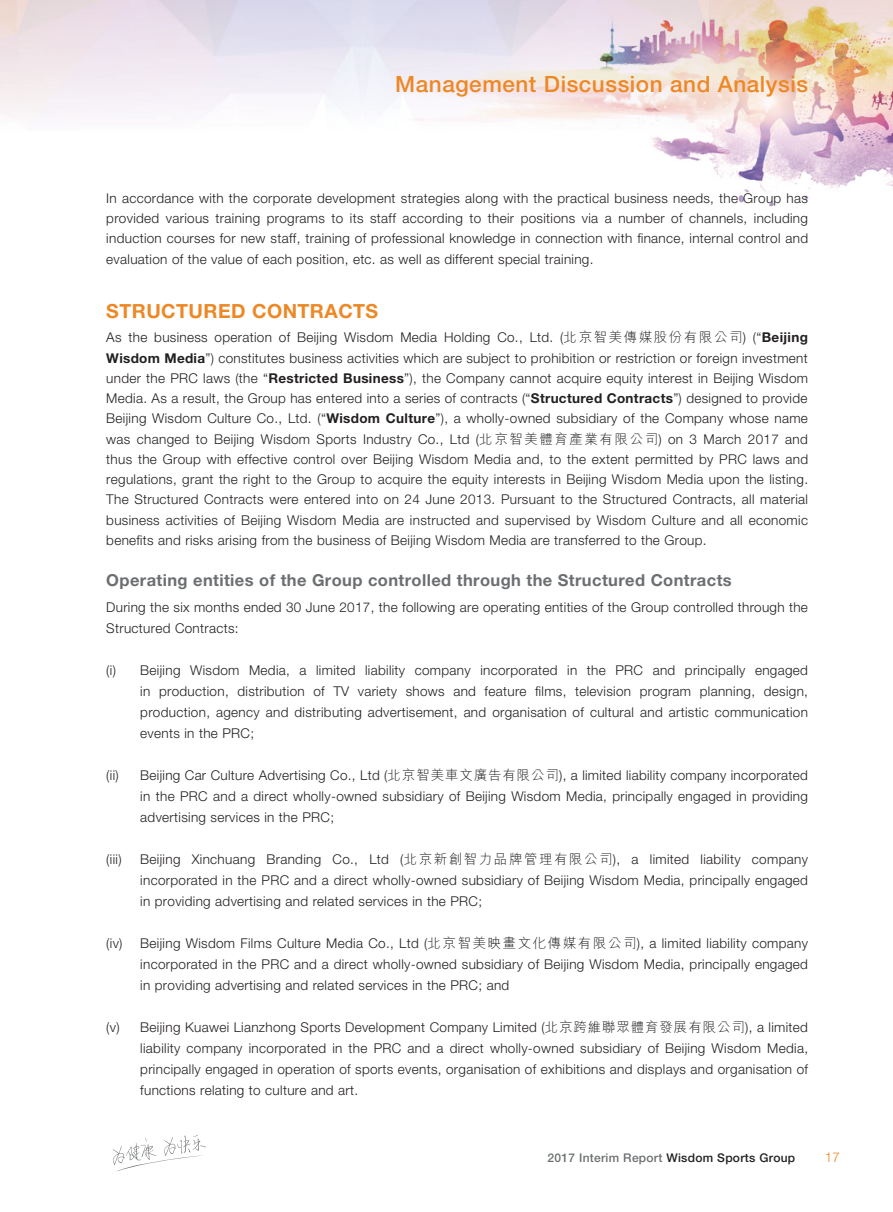
<style>
.page{position:relative;width:893px;height:1212px;background:#fff}
.page>*{position:absolute;margin:0;border:0;box-sizing:border-box;transform-origin:0 0}
.t1{font:500 22.5px "Helvetica Neue";letter-spacing:.025em;color:#ed8826}
.t2{font:700 19.5px "Helvetica Neue";letter-spacing:.025em;color:#ed8826}
.t3{font:700 16.5px "Helvetica Neue";letter-spacing:.025em;color:#6c6f71}
.t4{font:300 13.5px/20.2px "Helvetica Neue";letter-spacing:.025em;color:#221f20;text-align:justify}
.t5{font:300 13.5px "Helvetica Neue";color:#ed8826}
.t6{font:500 12px "Helvetica Neue";letter-spacing:.025em;color:#6c6f71}
.s1{font-family:"M Hei HK"}
.s2{font-weight:700}
.s3{color:#221f20}
</style>
<div class="page">
<img style="left:0;top:0;width:893px;height:207px">
<svg style="left:113px;top:1135px;width:93px;height:36px"></svg>
<h1 class="t1" style="left:395px;top:70px;width:414px">Management Discussion and Analysis</h1>
<p class="t4" style="left:106px;top:188px;width:703px">In accordance with the corporate development strategies along with the practical business needs, the Group has provided various training programs to its staff according to their positions via a number of channels, including induction courses for new staff, training of professional knowledge in connection with finance, internal control and evaluation of the value of each position, etc. as well as different special training.</p>
<h2 class="t2" style="left:106px;top:299px;width:273px">STRUCTURED CONTRACTS</h2>
<p class="t4" style="left:106px;top:327px;width:703px">As the business operation of Beijing Wisdom Media Holding Co., Ltd. (<span class="s1">北京智美傳媒股份有限公司</span>) (“<span class="s2">Beijing Wisdom Media</span>”) constitutes business activities which are subject to prohibition or restriction or foreign investment under the PRC laws (the “<span class="s2">Restricted Business</span>”), the Company cannot acquire equity interest in Beijing Wisdom Media. As a result, the Group has entered into a series of contracts (“<span class="s2">Structured Contracts</span>”) designed to provide Beijing Wisdom Culture Co., Ltd. (“<span class="s2">Wisdom Culture</span>”), a wholly-owned subsidiary of the Company whose name was changed to Beijing Wisdom Sports Industry Co., Ltd (<span class="s1">北京智美體育產業有限公司</span>) on 3 March 2017 and thus the Group with effective control over Beijing Wisdom Media and, to the extent permitted by PRC laws and regulations, grant the right to the Group to acquire the equity interests in Beijing Wisdom Media upon the listing.<br>The Structured Contracts were entered into on 24 June 2013. Pursuant to the Structured Contracts, all material business activities of Beijing Wisdom Media are instructed and supervised by Wisdom Culture and all economic benefits and risks arising from the business of Beijing Wisdom Media are transferred to the Group.</p>
<p class="t3" style="left:106px;top:570px;width:627px">Operating entities of the Group controlled through the Structured Contracts</p>
<p class="t4" style="left:106px;top:596px;width:703px;line-height:21px">During the six months ended 30 June 2017, the following are operating entities of the Group controlled through the<br>Structured Contracts:</p>
<p class="t4" style="left:140px;top:659px;width:669px;line-height:21px;text-indent:-34px">(i) Beijing Wisdom Media, a limited liability company incorporated in the PRC and principally engaged in production, distribution of TV variety shows and feature films, television program planning, design, production, agency and distributing advertisement, and organisation of cultural and artistic communication events in the PRC;</p>
<p class="t4" style="left:140px;top:764px;width:669px;line-height:21px;text-indent:-34px">(ii) Beijing Car Culture Advertising Co., Ltd (<span class="s1">北京智美車文廣告有限公司</span>), a limited liability company incorporated in the PRC and a direct wholly-owned subsidiary of Beijing Wisdom Media, principally engaged in providing advertising services in the PRC;</p>
<p class="t4" style="left:106px;top:848px;width:17px">(iii)</p>
<p class="t4" style="left:140px;top:848px;width:669px;line-height:21px">Beijing Xinchuang Branding Co., Ltd (<span class="s1">北京新創智力品牌管理有限公司</span>), a limited liability company incorporated in the PRC and a direct wholly-owned subsidiary of Beijing Wisdom Media, principally engaged in providing advertising and related services in the PRC;</p>
<p class="t4" style="left:140px;top:932px;width:669px;line-height:21px;text-indent:-34px">(iv) Beijing Wisdom Films Culture Media Co., Ltd (<span class="s1">北京智美映畫文化傳媒有限公司</span>), a limited liability company incorporated in the PRC and a direct wholly-owned subsidiary of Beijing Wisdom Media, principally engaged in providing advertising and related services in the PRC; and</p>
<p class="t4" style="left:140px;top:1016px;width:669px;line-height:21px;text-indent:-34px">(v) Beijing Kuawei Lianzhong Sports Development Company Limited (<span class="s1">北京跨維聯眾體育發展有限公司</span>), a limited liability company incorporated in the PRC and a direct wholly-owned subsidiary of Beijing Wisdom Media, principally engaged in operation of sports events, organisation of exhibitions and displays and organisation of functions relating to culture and art.</p>
<p class="t6" style="left:547px;top:1151px;width:249px">2017 Interim Report <span class="s3">Wisdom Sports Group</span></p>
<p class="t5" style="left:825px;top:1149px;width:17px">17</p>
</div>
